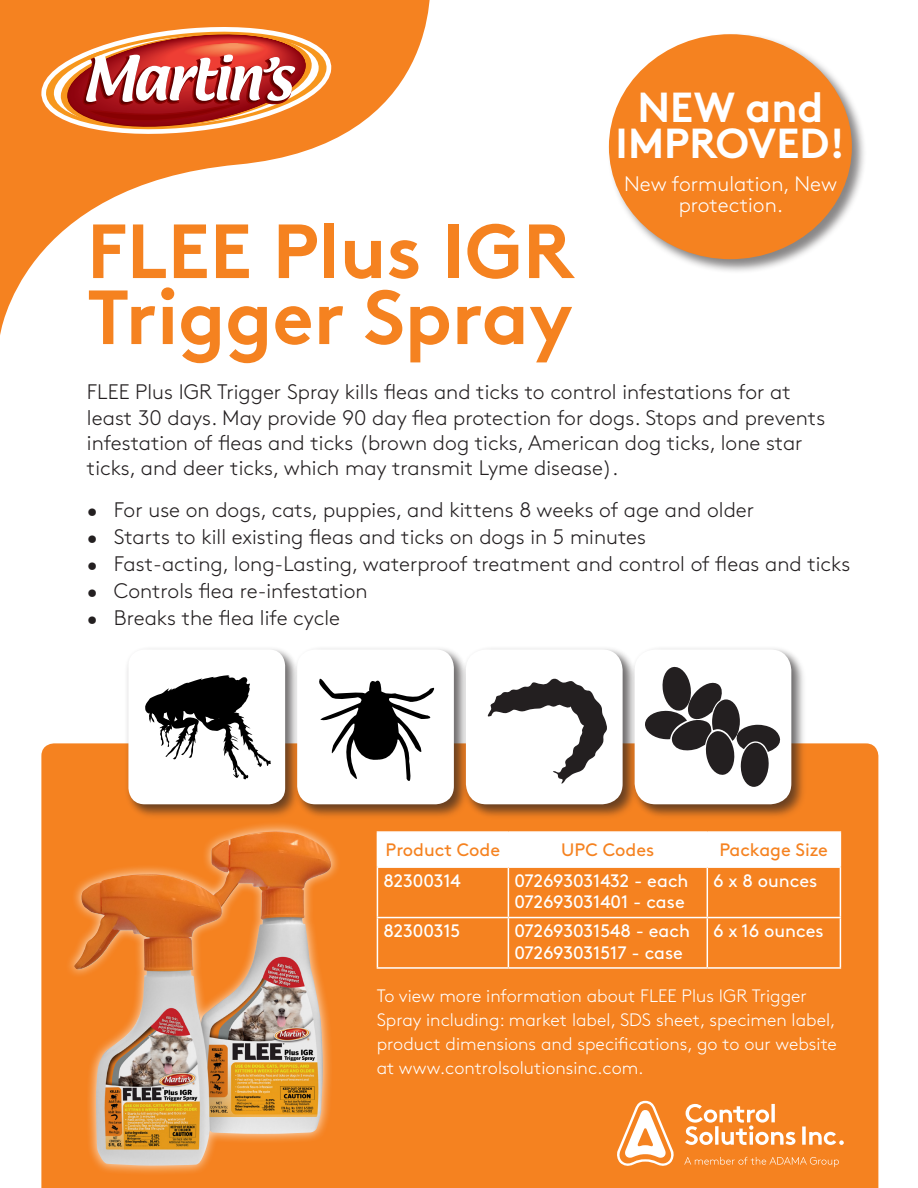
<style>
.page{position:relative;width:918px;height:1188px;background:#fff}
.page>*{position:absolute;margin:0;border:0;box-sizing:border-box;transform-origin:0 0}
.t1{font:700 76.5px "Brown Std";color:#f58220}
.t2{font:700 42px/36px "Brown Std";color:#fff;text-align:center}
.t3{font:300 21px/25.2px "Brown Std";color:#231f20}
.t4{font:300 21px/21px "Brown Std";color:#fff;text-align:center}
.t5{font:300 18px/24px "Brown Std";color:#fff}
.t6{font:18px "Brown Std";color:#fff}
.t7{font:18px "Brown Std";color:#f58220}
</style>
<div class="page">
<div style="left:607px;top:32px;width:259px;height:242px;background:#231f20;opacity:.54"></div>
<div style="left:609px;top:34px;width:243px;height:225px;background:#f58220;border-radius:50%"></div>
<div style="left:41px;top:743px;width:837px;height:445px;background:#f58220"></div>
<svg style="left:0;top:0;width:430px;height:335px"></svg>
<svg style="left:684px;top:1157px;width:155px;height:10px;background:#f6933f"></svg>
<svg style="left:685px;top:1104px;width:159px;height:41px"></svg>
<svg style="left:616px;top:1101px;width:59px;height:66px"></svg>
<svg style="left:378px;top:833px;width:462px;height:33px"></svg>
<hr style="left:377px;top:831px;width:131px;height:2px;background:#fff">
<hr style="left:377px;top:833px;width:1px;height:33px;background:#fff">
<hr style="left:508px;top:831px;width:199px;height:2px;background:#fff">
<hr style="left:508px;top:833px;width:1px;height:33px;background:#fff">
<hr style="left:707px;top:831px;width:134px;height:2px;background:#fff">
<hr style="left:707px;top:833px;width:1px;height:33px;background:#fff">
<hr style="left:840px;top:833px;width:1px;height:33px;background:#fff">
<hr style="left:377px;top:866px;width:131px;height:2px;background:#fff">
<hr style="left:377px;top:868px;width:1px;height:49px;background:#fff">
<hr style="left:508px;top:866px;width:199px;height:2px;background:#fff">
<hr style="left:508px;top:868px;width:1px;height:49px;background:#fff">
<hr style="left:707px;top:866px;width:134px;height:2px;background:#fff">
<hr style="left:707px;top:868px;width:1px;height:49px;background:#fff">
<hr style="left:840px;top:868px;width:1px;height:49px;background:#fff">
<hr style="left:377px;top:917px;width:131px;height:1px;background:#fff">
<hr style="left:377px;top:918px;width:1px;height:49px;background:#fff">
<hr style="left:508px;top:917px;width:199px;height:1px;background:#fff">
<hr style="left:508px;top:918px;width:1px;height:49px;background:#fff">
<hr style="left:707px;top:917px;width:134px;height:1px;background:#fff">
<hr style="left:707px;top:918px;width:1px;height:49px;background:#fff">
<hr style="left:840px;top:918px;width:1px;height:49px;background:#fff">
<hr style="left:377px;top:967px;width:131px;height:2px;background:#fff">
<hr style="left:508px;top:967px;width:199px;height:2px;background:#fff">
<hr style="left:707px;top:967px;width:134px;height:2px;background:#fff">
<svg style="left:41px;top:27px;width:290px;height:107px"></svg>
<div style="left:65px;top:821px;width:276px;height:355px;background:#fff;opacity:.75"></div>
<img style="left:74px;top:831px;width:257px;height:335px">
<div style="left:127px;top:649px;width:680px;height:171px;background:#231f20;opacity:.37"></div>
<div style="left:124px;top:645px;width:173px;height:172px;background:#231f20;opacity:.48"></div>
<div style="left:128px;top:649px;width:157px;height:155px;background:#fff;border-radius:16px"></div>
<div style="left:293px;top:645px;width:173px;height:171px;background:#231f20;opacity:.48"></div>
<div style="left:297px;top:649px;width:157px;height:155px;background:#fff;border-radius:18px"></div>
<div style="left:462px;top:645px;width:173px;height:171px;background:#231f20;opacity:.48"></div>
<div style="left:466px;top:649px;width:157px;height:155px;background:#fff;border-radius:20px"></div>
<div style="left:630px;top:645px;width:174px;height:171px;background:#231f20;opacity:.48"></div>
<div style="left:635px;top:649px;width:156px;height:155px;background:#fff;border-radius:21px"></div>
<svg style="left:319px;top:678px;width:116px;height:103px"></svg>
<svg style="left:145px;top:675px;width:126px;height:104px"></svg>
<svg style="left:487px;top:679px;width:120px;height:105px"></svg>
<svg style="left:645px;top:666px;width:136px;height:121px"></svg>
<p class="t2" style="left:616px;top:89px;width:231px">NEW and<br>IMPROVED!</p>
<p class="t4" style="left:624px;top:174px;width:215px">New formulation, New protection.</p>
<p class="t1" style="left:87px;top:205px;width:489px">FLEE Plus IGR</p>
<p class="t1" style="left:87px;top:271px;width:487px">Trigger Spray</p>
<p class="t3" style="left:87px;top:380px;width:740px">FLEE Plus IGR Trigger Spray kills fleas and ticks to control infestations for at least 30 days. May provide 90 day flea protection for dogs. Stops and prevents infestation of fleas and ticks (brown dog ticks, American dog ticks, lone star ticks, and deer ticks, which may transmit Lyme disease).</p>
<p class="t3" style="left:87px;top:497px;width:669px">• For use on dogs, cats, puppies, and kittens 8 weeks of age and older</p>
<p class="t3" style="left:87px;top:524px;width:561px">• Starts to kill existing fleas and ticks on dogs in 5 minutes</p>
<p class="t3" style="left:87px;top:551px;width:765px">• Fast-acting, long-Lasting, waterproof treatment and control of fleas and ticks</p>
<p class="t3" style="left:87px;top:578px;width:282px">• Controls flea re-infestation</p>
<p class="t3" style="left:87px;top:605px;width:255px">• Breaks the flea life cycle</p>
<p class="t7" style="left:386px;top:840px;width:116px">Product Code</p>
<p class="t7" style="left:561px;top:840px;width:95px">UPC Codes</p>
<p class="t7" style="left:720px;top:840px;width:110px">Package Size</p>
<p class="t6" style="left:383px;top:870px;width:79px">82300314</p>
<p class="t6" style="left:514px;top:870px;width:176px">072693031432 - each</p>
<p class="t6" style="left:514px;top:892px;width:172px">072693031401 - case</p>
<p class="t6" style="left:713px;top:870px;width:106px">6 x 8 ounces</p>
<p class="t6" style="left:383px;top:920px;width:79px">82300315</p>
<p class="t6" style="left:514px;top:920px;width:177px">072693031548 - each</p>
<p class="t6" style="left:514px;top:942px;width:170px">072693031517 - case</p>
<p class="t6" style="left:713px;top:920px;width:112px">6 x 16 ounces</p>
<p class="t5" style="left:377px;top:984px;width:462px">To view more information about FLEE Plus IGR Trigger Spray including: market label, SDS sheet, specimen label, product dimensions and specifications, go to our website at www.controlsolutionsinc.com.</p>
</div>
